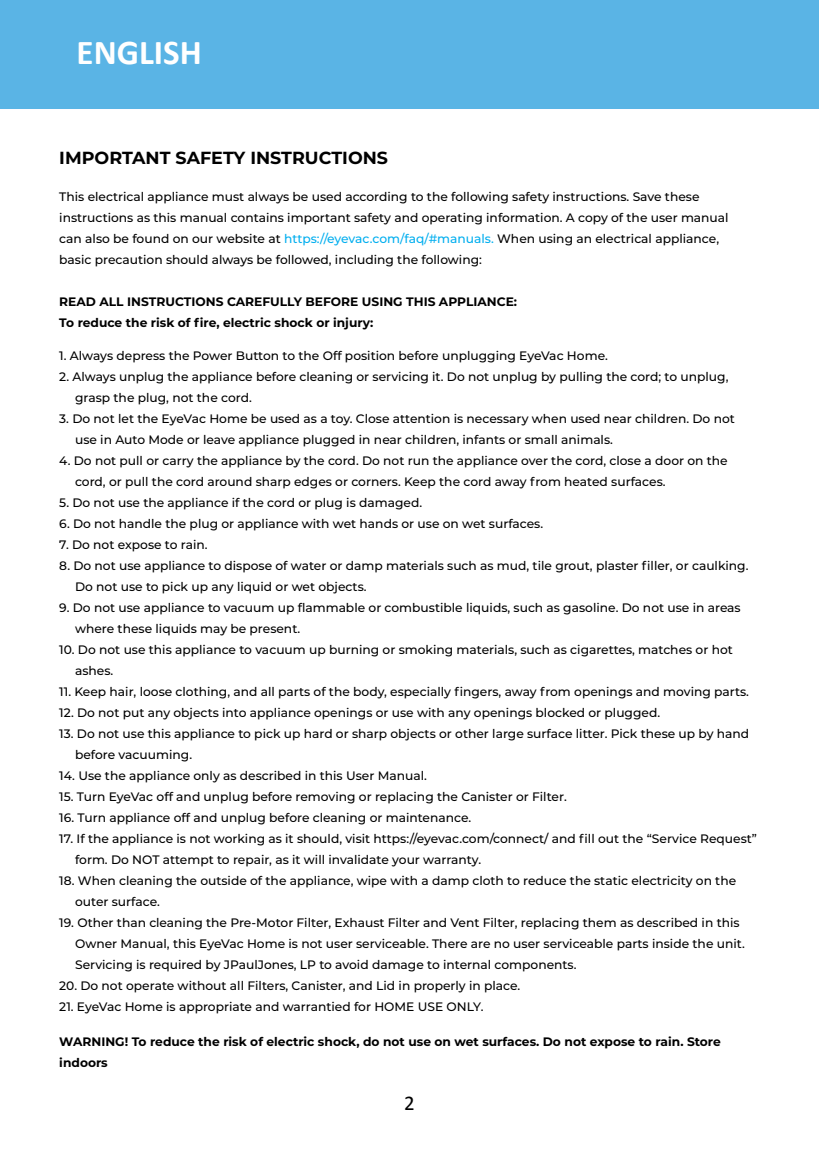
<style>
.page{position:relative;width:819px;height:1152px;background:#fff}
.page>*{position:absolute;margin:0;border:0;box-sizing:border-box;transform-origin:0 0}
.t1{font:700 35px "Calibri";color:#fff}
.t2{font:21px "Calibri";color:#000}
.t3{font:700 17.5px "Montserrat";color:#000}
.t4{font:500 12.25px/21px "Montserrat";color:#000}
.t5{font:700 12.25px/21px "Montserrat";color:#000}
.s1{color:#00aeef}
</style>
<div class="page">
<div style="left:0;top:0;width:819px;height:109px;background:#5ab4e5"></div>
<h1 class="t1" style="left:77px;top:28px;width:127px">ENGLISH</h1>
<h3 class="t3" style="left:59px;top:145px;width:330px">IMPORTANT SAFETY INSTRUCTIONS</h3>
<p class="t4" style="left:59px;top:186px;width:671px">This electrical appliance must always be used according to the following safety instructions. Save these instructions as this manual contains important safety and operating information. A copy of the user manual can also be found on our website at <span class="s1">https://eyevac.com/faq/#manuals.</span> When using an electrical appliance, basic precaution should always be followed, including the following:</p>
<p class="t5" style="left:59px;top:290px;width:459px">READ ALL INSTRUCTIONS CAREFULLY BEFORE USING THIS APPLIANCE:<br>To reduce the risk of fire, electric shock or injury:</p>
<p class="t4" style="left:59px;top:345px;width:550px">1. Always depress the Power Button to the Off position before unplugging EyeVac Home.</p>
<p class="t4" style="left:75px;top:366px;width:655px;text-indent:-16px">2. Always unplug the appliance before cleaning or servicing it. Do not unplug by pulling the cord; to unplug, grasp the plug, not the cord.</p>
<p class="t4" style="left:75px;top:408px;width:661px;text-indent:-16px">3. Do not let the EyeVac Home be used as a toy. Close attention is necessary when used near children. Do not use in Auto Mode or leave appliance plugged in near children, infants or small animals.</p>
<p class="t4" style="left:75px;top:450px;width:654px;text-indent:-16px">4. Do not pull or carry the appliance by the cord. Do not run the appliance over the cord, close a door on the cord, or pull the cord around sharp edges or corners. Keep the cord away from heated surfaces.</p>
<p class="t4" style="left:59px;top:492px;width:364px">5. Do not use the appliance if the cord or plug is damaged.</p>
<p class="t4" style="left:59px;top:513px;width:485px">6. Do not handle the plug or appliance with wet hands or use on wet surfaces.</p>
<p class="t4" style="left:59px;top:534px;width:150px">7. Do not expose to rain.</p>
<p class="t4" style="left:75px;top:555px;width:675px;text-indent:-16px">8. Do not use appliance to dispose of water or damp materials such as mud, tile grout, plaster filler, or caulking.<br>Do not use to pick up any liquid or wet objects.</p>
<p class="t4" style="left:75px;top:597px;width:667px;text-indent:-16px">9. Do not use appliance to vacuum up flammable or combustible liquids, such as gasoline. Do not use in areas where these liquids may be present.</p>
<p class="t4" style="left:75px;top:639px;width:659px;text-indent:-16px">10. Do not use this appliance to vacuum up burning or smoking materials, such as cigarettes, matches or hot ashes.</p>
<p class="t4" style="left:59px;top:681px;width:691px">11. Keep hair, loose clothing, and all parts of the body, especially fingers, away from openings and moving parts.</p>
<p class="t4" style="left:59px;top:702px;width:602px">12. Do not put any objects into appliance openings or use with any openings blocked or plugged.</p>
<p class="t4" style="left:75px;top:723px;width:676px;text-indent:-16px">13. Do not use this appliance to pick up hard or sharp objects or other large surface litter. Pick these up by hand before vacuuming.</p>
<p class="t4" style="left:59px;top:765px;width:369px">14. Use the appliance only as described in this User Manual.</p>
<p class="t4" style="left:59px;top:786px;width:509px">15. Turn EyeVac off and unplug before removing or replacing the Canister or Filter.</p>
<p class="t4" style="left:59px;top:807px;width:414px">16. Turn appliance off and unplug before cleaning or maintenance.</p>
<p class="t4" style="left:75px;top:828px;width:683px;text-indent:-16px">17. If the appliance is not working as it should, visit https://eyevac.com/connect/ and fill out the “Service Request” form. Do NOT attempt to repair, as it will invalidate your warranty.</p>
<p class="t4" style="left:75px;top:870px;width:663px;text-indent:-16px">18. When cleaning the outside of the appliance, wipe with a damp cloth to reduce the static electricity on the outer surface.</p>
<p class="t4" style="left:75px;top:912px;width:671px;text-indent:-16px">19. Other than cleaning the Pre-Motor Filter, Exhaust Filter and Vent Filter, replacing them as described in this<br>Owner Manual, this EyeVac Home is not user serviceable. There are no user serviceable parts inside the unit.<br>Servicing is required by JPaulJones, LP to avoid damage to internal components.</p>
<p class="t4" style="left:59px;top:975px;width:463px">20. Do not operate without all Filters, Canister, and Lid in properly in place.</p>
<p class="t4" style="left:59px;top:996px;width:426px">21. EyeVac Home is appropriate and warrantied for HOME USE ONLY.</p>
<p class="t5" style="left:59px;top:1031px;width:663px">WARNING! To reduce the risk of electric shock, do not use on wet surfaces. Do not expose to rain. Store indoors</p>
<h2 class="t2" style="left:404px;top:1088px;width:12px">2</h2>
</div>
